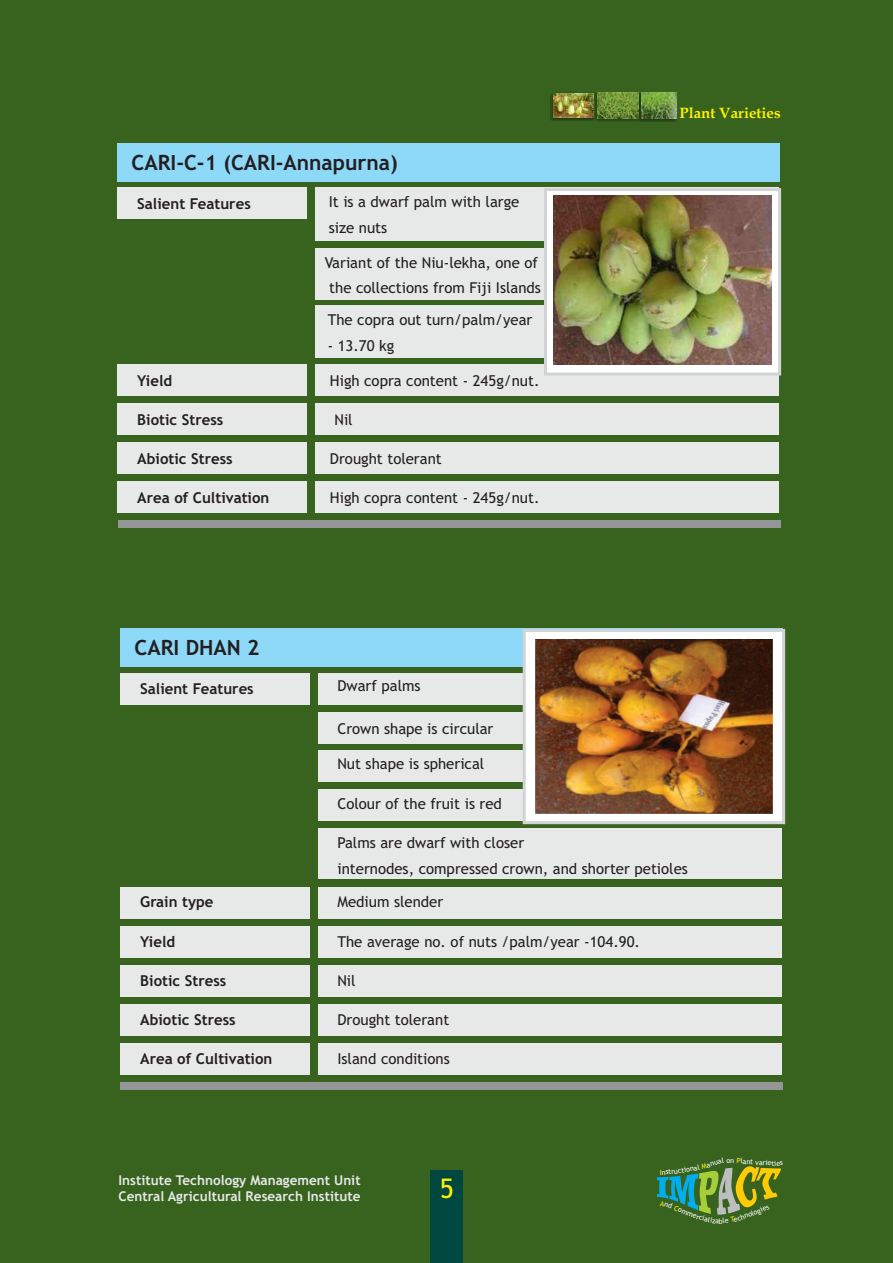
<style>
.page{position:relative;width:893px;height:1263px;background:#38631f}
.page>*{position:absolute;margin:0;border:0;box-sizing:border-box;transform-origin:0 0}
.t1{font:27px "Trebuchet MS";color:#fff200}
.t2{font:700 21px "Trebuchet MS";color:#231f20}
.t3{font:15px/25.5px "Trebuchet MS";color:#231f20}
.t4{font:700 15px "Trebuchet MS";color:#231f20}
.t5{font:700 15px "Book Antiqua";color:#fff200}
.t6{font:700 13.5px/15.8px "Trebuchet MS";color:#e7e8e8}
.t7{font:7.2px "Trebuchet MS";color:#fff}
.s1{color:#fff200}
</style>
<div class="page">
<div style="left:551px;top:93px;width:43px;height:28px;background:#231f20;opacity:.49"></div>
<img style="left:554px;top:93px;width:39px;height:24px">
<div style="left:638px;top:92px;width:38px;height:30px;background:#231f20;opacity:.49"></div>
<img style="left:642px;top:92px;width:34px;height:26px">
<div style="left:594px;top:92px;width:45px;height:29px;background:#231f20;opacity:.49"></div>
<img style="left:597px;top:92px;width:42px;height:26px">
<div style="left:117px;top:188px;width:190px;height:31px;background:#e7e8e8"></div>
<div style="left:316px;top:188px;width:463px;height:53px;background:#e7e8e8"></div>
<div style="left:117px;top:365px;width:190px;height:31px;background:#e7e8e8"></div>
<div style="left:117px;top:404px;width:190px;height:31px;background:#e7e8e8"></div>
<div style="left:117px;top:443px;width:190px;height:31px;background:#e7e8e8"></div>
<div style="left:117px;top:481px;width:190px;height:32px;background:#e7e8e8"></div>
<div style="left:118px;top:521px;width:663px;height:7px;background:#949698"></div>
<div style="left:316px;top:248px;width:463px;height:51px;background:#e7e8e8"></div>
<div style="left:316px;top:305px;width:463px;height:53px;background:#e7e8e8"></div>
<div style="left:316px;top:365px;width:463px;height:31px;background:#e7e8e8"></div>
<div style="left:316px;top:404px;width:463px;height:31px;background:#e7e8e8"></div>
<div style="left:316px;top:443px;width:463px;height:31px;background:#e7e8e8"></div>
<div style="left:316px;top:481px;width:463px;height:32px;background:#e7e8e8"></div>
<div style="left:117px;top:143px;width:663px;height:39px;background:#8ed8f8"></div>
<div style="left:120px;top:673px;width:190px;height:31px;background:#e7e8e8"></div>
<div style="left:319px;top:673px;width:463px;height:31px;background:#e7e8e8"></div>
<div style="left:120px;top:887px;width:190px;height:32px;background:#e7e8e8"></div>
<div style="left:120px;top:926px;width:190px;height:32px;background:#e7e8e8"></div>
<div style="left:120px;top:965px;width:190px;height:31px;background:#e7e8e8"></div>
<div style="left:120px;top:1004px;width:190px;height:31px;background:#e7e8e8"></div>
<div style="left:120px;top:1043px;width:190px;height:31px;background:#e7e8e8"></div>
<div style="left:120px;top:1082px;width:663px;height:7px;background:#949698"></div>
<div style="left:319px;top:712px;width:463px;height:31px;background:#e7e8e8"></div>
<div style="left:319px;top:751px;width:463px;height:31px;background:#e7e8e8"></div>
<div style="left:319px;top:790px;width:463px;height:31px;background:#e7e8e8"></div>
<div style="left:319px;top:828px;width:463px;height:51px;background:#e7e8e8"></div>
<div style="left:319px;top:887px;width:463px;height:32px;background:#e7e8e8"></div>
<div style="left:319px;top:926px;width:463px;height:32px;background:#e7e8e8"></div>
<div style="left:319px;top:965px;width:463px;height:31px;background:#e7e8e8"></div>
<div style="left:319px;top:1004px;width:463px;height:31px;background:#e7e8e8"></div>
<div style="left:319px;top:1043px;width:463px;height:31px;background:#e7e8e8"></div>
<div style="left:120px;top:628px;width:663px;height:39px;background:#8ed8f8"></div>
<svg style="left:542px;top:187px;width:240px;height:189px;background:#e2e1df"></svg>
<img style="left:554px;top:195px;width:217px;height:169px">
<svg style="left:521px;top:628px;width:265px;height:197px;background:#e3e7e4"></svg>
<img style="left:535px;top:639px;width:237px;height:174px">
<div style="left:430px;top:1170px;width:33px;height:93px;background:#00483f"></div>
<svg style="left:657px;top:1166px;width:124px;height:49px"></svg>
<h2 class="t2" style="left:132px;top:155px;width:268px">CARI-C-1 (CARI-Annapurna)</h2>
<p class="t4" style="left:137px;top:198px;width:115px">Salient Features</p>
<p class="t3" style="left:329px;top:191px;width:192px">It is a dwarf palm with large size nuts</p>
<p class="t3" style="left:325px;top:251px;width:218px;text-align:center">Variant of the Niu-lekha, one of the collections from Fiji Islands</p>
<p class="t3" style="left:328px;top:308px;width:206px">The copra out turn/palm/year</p>
<p class="t3" style="left:328px;top:334px;width:68px">- 13.70 kg</p>
<p class="t4" style="left:137px;top:375px;width:36px">Yield</p>
<p class="t4" style="left:137px;top:414px;width:88px">Biotic Stress</p>
<p class="t4" style="left:137px;top:453px;width:97px">Abiotic Stress</p>
<p class="t4" style="left:137px;top:492px;width:134px">Area of Cultivation</p>
<p class="t3" style="left:330px;top:369px;width:211px">High copra content - 245g/nut.</p>
<p class="t3" style="left:334px;top:408px;width:20px">Nil</p>
<p class="t3" style="left:330px;top:447px;width:113px">Drought tolerant</p>
<p class="t3" style="left:330px;top:486px;width:211px">High copra content - 245g/nut.</p>
<h2 class="t2" style="left:135px;top:640px;width:126px">CARI DHAN 2</h2>
<p class="t4" style="left:140px;top:683px;width:115px">Salient Features</p>
<p class="t3" style="left:337px;top:675px;width:85px">Dwarf palms</p>
<p class="t5" style="left:680px;top:107px;width:103px">Plant Varieties</p>
<p class="t3" style="left:337px;top:717px;width:158px">Crown shape is circular</p>
<p class="t3" style="left:337px;top:752px;width:148px">Nut shape is spherical</p>
<p class="t3" style="left:337px;top:792px;width:166px">Colour of the fruit is red</p>
<p class="t3" style="left:337px;top:831px;width:352px">Palms are dwarf with closer<br>internodes, compressed crown, and shorter petioles</p>
<p class="t3" style="left:337px;top:890px;width:107px">Medium slender</p>
<p class="t3" style="left:337px;top:931px;width:304px">The average no. of nuts /palm/year -104.90.</p>
<p class="t4" style="left:140px;top:896px;width:75px">Grain type</p>
<p class="t4" style="left:140px;top:936px;width:36px">Yield</p>
<p class="t4" style="left:140px;top:975px;width:88px">Biotic Stress</p>
<p class="t4" style="left:140px;top:1014px;width:97px">Abiotic Stress</p>
<p class="t4" style="left:140px;top:1053px;width:134px">Area of Cultivation</p>
<p class="t3" style="left:337px;top:1047px;width:114px">Island conditions</p>
<p class="t3" style="left:337px;top:969px;width:20px">Nil</p>
<p class="t3" style="left:337px;top:1008px;width:113px">Drought tolerant</p>
<p class="t6" style="left:119px;top:1174px;width:244px">Institute Technology Management Unit<br>Central Agricultural Research Institute</p>
<h1 class="t1" style="left:440px;top:1178px;width:16px">5</h1>
<p class="t7" style="left:737px;top:1158px;width:28px;rotate:4deg"><span class="s1">P</span>lant va</p>
<p class="t7" style="left:726px;top:1157px;width:5px">o</p>
<p class="t7" style="left:771px;top:1160px;width:10px">tie</p>
</div>
